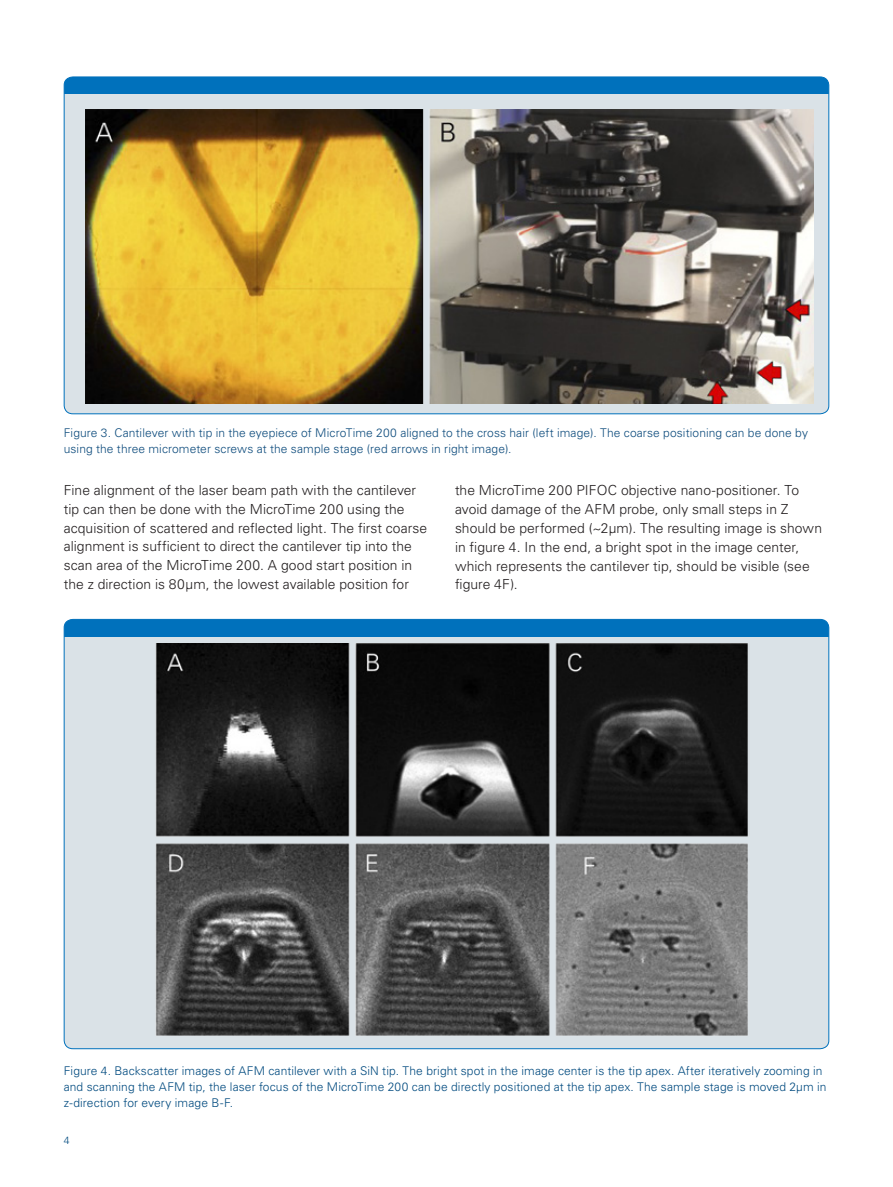
<style>
.page{position:relative;width:893px;height:1187px;background:#fff}
.page>*{position:absolute;margin:0;border:0;box-sizing:border-box;transform-origin:0 0}
.application_body{font:300 13.8px/18.8px "Univers LT Std";color:#231f20}
.application_legend{font:300 12px/15.8px "Univers LT Std";letter-spacing:.01em;color:#004a7f}
.application_legend-2{font:300 12px/15.8px "Univers LT Std";letter-spacing:.01em;color:#0e4c7d}
.application_legend-3{font:300 10.5px "Univers LT Std";color:#004a7f}
</style>
<div class="page">
<div style="left:64px;top:619px;width:765px;height:429px;background:#dae2e7;border-radius:9px"></div>
<div style="left:64px;top:619px;width:765px;height:17px;background:#0071bc"></div>
<div style="left:64px;top:77px;width:765px;height:337px;background:#dae2e7;border-radius:9px"></div>
<div style="left:64px;top:77px;width:765px;height:17px;background:#0071bc"></div>
<img style="left:85px;top:109px;width:729px;height:294px">
<img style="left:155px;top:643px;width:593px;height:393px">
<p class="application_legend-2" style="left:64px;top:425px;width:746px">Figure 3. Cantilever with tip in the eyepiece of MicroTime 200 aligned to the cross hair (left image). The coarse positioning can be done by using the three micrometer screws at the sample stage (red arrows in right image).</p>
<p class="application_body" style="left:64px;top:481px;width:365px">Fine alignment of the laser beam path with the cantilever tip can then be done with the MicroTime 200 using the acquisition of scattered and reflected light. The first coarse alignment is sufficient to direct the cantilever tip into the scan area of the MicroTime 200. A good start position in the z direction is 80µm, the lowest available position for</p>
<p class="application_body" style="left:455px;top:481px;width:369px">the MicroTime 200 PIFOC objective nano-positioner. To avoid damage of the AFM probe, only small steps in Z should be performed (~2µm). The resulting image is shown in figure 4. In the end, a bright spot in the image center, which represents the cantilever tip, should be visible (see figure 4F).</p>
<p class="application_legend" style="left:64px;top:1062px;width:764px">Figure 4. Backscatter images of AFM cantilever with a SiN tip. The bright spot in the image center is the tip apex. After iteratively zooming in and scanning the AFM tip, the laser focus of the MicroTime 200 can be directly positioned at the tip apex. The sample stage is moved 2µm in z-direction for every image B-F.</p>
<p class="application_legend-3" style="left:64px;top:1133px;width:7px">4</p>
</div>
